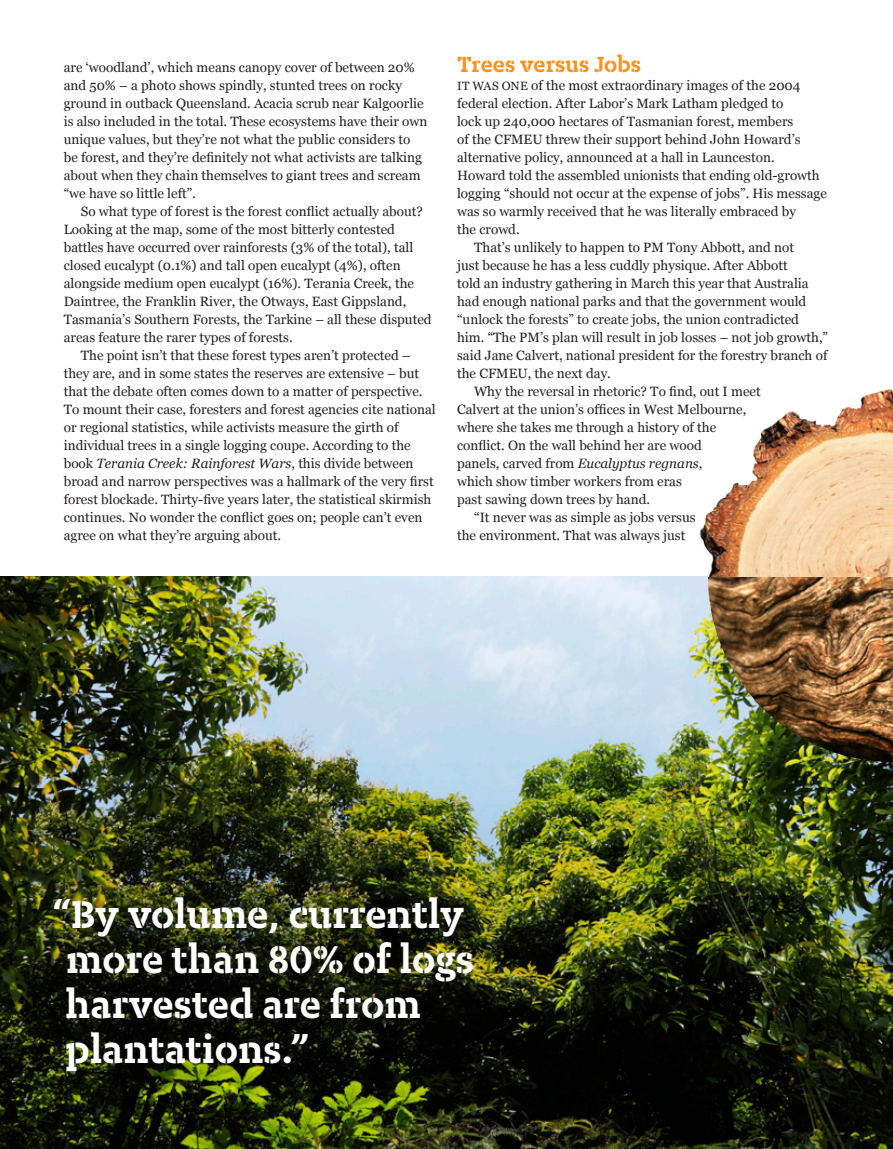
<style>
.page{position:relative;width:893px;height:1149px;background:#fff}
.page>*{position:absolute;margin:0;border:0;box-sizing:border-box;transform-origin:0 0}
.t1{font:700 45px/45px "Karbon Slab Stencil";color:#fff}
.Sub_head{font:700 25.5px "Karbon Slab Stencil";color:#f7931d}
.Body_text_9pt{font:13.5px/18px "Georgia";color:#231f20}
.Body_no_Indent{font:13.5px/18px "Georgia";color:#231f20}
.s1{font-style:italic}
.s2{font-size:12px}
</style>
<div class="page">
<img style="left:0;top:576px;width:893px;height:572px">
<img style="left:708px;top:576px;width:185px;height:185px">
<img style="left:699px;top:389px;width:194px;height:187px">
<p class="Body_text_9pt" style="left:64px;top:59px;width:365px">are ‘woodland’, which means canopy cover of between 20% and 50% – a photo shows spindly, stunted trees on rocky ground in outback Queensland. Acacia scrub near Kalgoorlie is also included in the total. These ecosystems have their own unique values, but they’re not what the public considers to be forest, and they’re definitely not what activists are talking about when they chain themselves to giant trees and scream “we have so little left”.</p>
<p class="Body_text_9pt" style="left:64px;top:203px;width:369px;text-indent:17px">So what type of forest is the forest conflict actually about?<br>Looking at the map, some of the most bitterly contested battles have occurred over rainforests (3% of the total), tall closed eucalypt (0.1%) and tall open eucalypt (4%), often alongside medium open eucalypt (16%). Terania Creek, the Daintree, the Franklin River, the Otways, East Gippsland, Tasmania’s Southern Forests, the Tarkine – all these disputed areas feature the rarer types of forests.</p>
<p class="Body_text_9pt" style="left:64px;top:347px;width:373px;text-indent:17px">The point isn’t that these forest types aren’t protected – they are, and in some states the reserves are extensive – but that the debate often comes down to a matter of perspective.<br>To mount their case, foresters and forest agencies cite national or regional statistics, while activists measure the girth of individual trees in a single logging coupe. According to the book <span class="s1">Terania Creek: Rainforest Wars</span>, this divide between broad and narrow perspectives was a hallmark of the very first forest blockade. Thirty-five years later, the statistical skirmish continues. No wonder the conflict goes on; people can’t even agree on what they’re arguing about.</p>
<p class="Sub_head" style="left:457px;top:50px;width:185px">Trees versus Jobs</p>
<p class="Body_no_Indent" style="left:457px;top:77px;width:371px"><span class="s2">IT WAS ONE</span> of the most extraordinary images of the 2004 federal election. After Labor’s Mark Latham pledged to<br>lock up 240,000 hectares of Tasmanian forest, members<br>of the CFMEU threw their support behind John Howard’s alternative policy, announced at a hall in Launceston.<br>Howard told the assembled unionists that ending old-growth logging “should not occur at the expense of jobs”. His message was so warmly received that he was literally embraced by<br>the crowd.</p>
<p class="Body_no_Indent" style="left:457px;top:239px;width:373px;text-indent:17px">That’s unlikely to happen to PM Tony Abbott, and not<br>just because he has a less cuddly physique. After Abbott<br>told an industry gathering in March this year that Australia had enough national parks and that the government would “unlock the forests” to create jobs, the union contradicted him. “The PM’s plan will result in job losses – not job growth,” said Jane Calvert, national president for the forestry branch of the CFMEU, the next day.</p>
<p class="Body_text_9pt" style="left:457px;top:383px;width:305px;text-indent:17px">Why the reversal in rhetoric? To find, out I meet Calvert at the union’s offices in West Melbourne, where she takes me through a history of the conflict. On the wall behind her are wood<br>panels, carved from <span class="s1">Eucalyptus regnans</span>,<br>which show timber workers from eras<br>past sawing down trees by hand.</p>
<p class="Body_text_9pt" style="left:457px;top:509px;width:240px;text-indent:17px">“It never was as simple as jobs versus the environment. That was always just</p>
<p class="t1" style="left:66px;top:889px;width:410px;text-indent:-14px">“By volume, currently more than 80% of logs harvested are from plantations.”</p>
</div>
